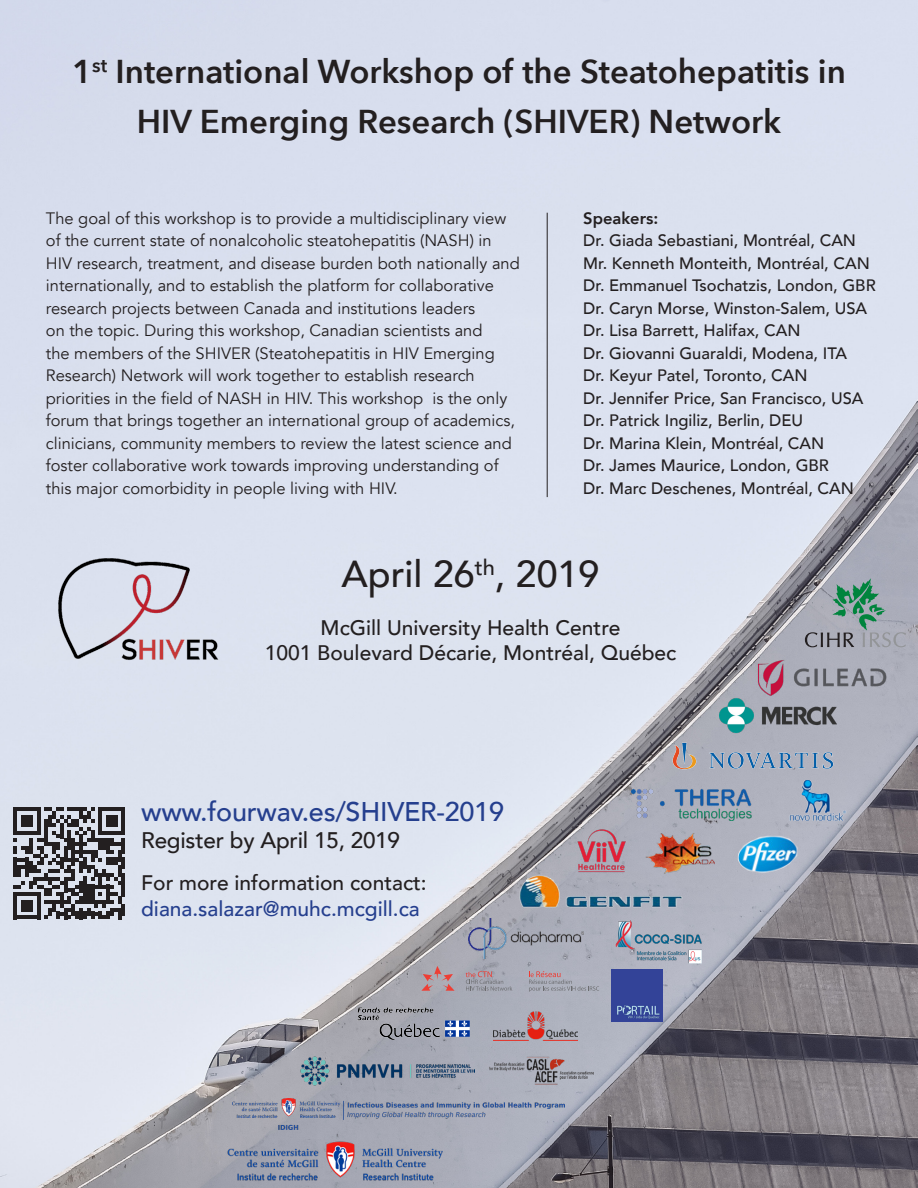
<style>
.page{position:relative;width:918px;height:1188px;background:#fff}
.page>*{position:absolute;margin:0;border:0;box-sizing:border-box;transform-origin:0 0}
.t1{font:500 37.5px "Avenir";color:#231f20}
.t2{font:600 33px/49.5px "Avenir Next";color:#231f20;text-align:center}
.t3{font:500 27px "Avenir";letter-spacing:-.01em;color:#253f8e}
.t4{font:500 22.5px "Avenir";letter-spacing:-.01em;color:#231f20}
.t5{font:500 21px/25.5px "Avenir";color:#231f20;text-align:center}
.t6{font:500 21px "Avenir";color:#253f8e}
.t7{font:16.5px/22.5px "Avenir";color:#231f20}
.t8{font:500 16.5px "Avenir";color:#231f20}
.t9{font:800 16.5px "Avenir";color:#231f20}
</style>
<div class="page">
<img style="left:0;top:0;width:918px;height:1188px">
<hr style="left:547px;top:213px;width:1px;height:284px;background:#231f20">
<img style="left:227px;top:1141px;width:215px;height:40px">
<svg style="left:805px;top:578px;width:101px;height:69px;background:#90a1a2"></svg>
<svg style="left:13px;top:807px;width:112px;height:112px;background:#76777d"></svg>
<hr style="left:121px;top:823px;width:4px;height:11px;background:#231f20">
<hr style="left:121px;top:838px;width:4px;height:16px;background:#231f20">
<hr style="left:121px;top:858px;width:4px;height:11px;background:#231f20">
<hr style="left:121px;top:873px;width:4px;height:23px;background:#231f20">
<hr style="left:121px;top:904px;width:4px;height:11px;background:#231f20">
<img style="left:754px;top:657px;width:135px;height:41px">
<img style="left:716px;top:696px;width:124px;height:40px">
<img style="left:672px;top:741px;width:163px;height:30px">
<img style="left:632px;top:788px;width:121px;height:32px">
<img style="left:577px;top:828px;width:48px;height:44px">
<img style="left:645px;top:834px;width:70px;height:40px">
<img style="left:516px;top:872px;width:167px;height:35px">
<img style="left:786px;top:780px;width:61px;height:40px">
<img style="left:730px;top:834px;width:70px;height:40px">
<img style="left:469px;top:918px;width:114px;height:40px">
<img style="left:34px;top:549px;width:210px;height:122px">
<img style="left:613px;top:921px;width:94px;height:44px">
<img style="left:354px;top:1007px;width:118px;height:33px">
<img style="left:494px;top:1012px;width:84px;height:28px">
<img style="left:301px;top:1056px;width:173px;height:30px">
<img style="left:490px;top:1056px;width:104px;height:29px">
<svg style="left:421px;top:966px;width:34px;height:25px"></svg>
<svg style="left:466px;top:971px;width:46px;height:20px"></svg>
<svg style="left:529px;top:971px;width:70px;height:21px"></svg>
<img style="left:611px;top:970px;width:52px;height:52px">
<img style="left:232px;top:1099px;width:333px;height:30px">
<p class="t2" style="left:72px;top:46px;width:775px">1<sup>st</sup> International Workshop of the Steatohepatitis in<br>HIV Emerging Research (SHIVER) Network</p>
<p class="t7" style="left:46px;top:207px;width:476px">The goal of this workshop is to provide a multidisciplinary view of the current state of nonalcoholic steatohepatitis (NASH) in HIV research, treatment, and disease burden both nationally and internationally, and to establish the platform for collaborative research projects between Canada and institutions leaders<br>on the topic. During this workshop, Canadian scientists and<br>the members of the SHIVER (Steatohepatitis in HIV Emerging Research) Network will work together to establish research priorities in the field of NASH in HIV. This workshop is the only forum that brings together an international group of academics, clinicians, community members to review the latest science and foster collaborative work towards improving understanding of this major comorbidity in people living with HIV.</p>
<p class="t9" style="left:583px;top:205px;width:77px">Speakers:</p>
<p class="t8" style="left:583px;top:226px;width:274px">Dr. Giada Sebastiani, Montréal, CAN</p>
<p class="t8" style="left:583px;top:249px;width:288px">Mr. Kenneth Monteith, Montréal, CAN</p>
<p class="t8" style="left:583px;top:271px;width:294px">Dr. Emmanuel Tsochatzis, London, GBR</p>
<p class="t8" style="left:583px;top:294px;width:285px">Dr. Caryn Morse, Winston-Salem, USA</p>
<p class="t8" style="left:583px;top:316px;width:219px">Dr. Lisa Barrett, Halifax, CAN</p>
<p class="t8" style="left:583px;top:339px;width:265px">Dr. Giovanni Guaraldi, Modena, ITA</p>
<p class="t8" style="left:583px;top:361px;width:226px">Dr. Keyur Patel, Toronto, CAN</p>
<p class="t8" style="left:583px;top:384px;width:282px">Dr. Jennifer Price, San Francisco, USA</p>
<p class="t8" style="left:583px;top:406px;width:222px">Dr. Patrick Ingiliz, Berlin, DEU</p>
<p class="t8" style="left:583px;top:429px;width:243px">Dr. Marina Klein, Montréal, CAN</p>
<p class="t8" style="left:583px;top:451px;width:247px">Dr. James Maurice, London, GBR</p>
<p class="t8" style="left:583px;top:474px;width:272px">Dr. Marc Deschenes, Montréal, CAN</p>
<p class="t1" style="left:341px;top:542px;width:259px">April 26<sup>th</sup>, 2019</p>
<p class="t5" style="left:265px;top:613px;width:413px">McGill University Health Centre<br>1001 Boulevard Décarie, Montréal, Québec</p>
<p class="t3" style="left:141px;top:788px;width:364px">www.fourwav.es/SHIVER-2019</p>
<p class="t4" style="left:141px;top:820px;width:260px">Register by April 15, 2019</p>
<p class="t5" style="left:141px;top:869px;width:287px">For more information contact:</p>
<p class="t6" style="left:141px;top:890px;width:280px">diana.salazar@muhc.mcgill.ca</p>
</div>
